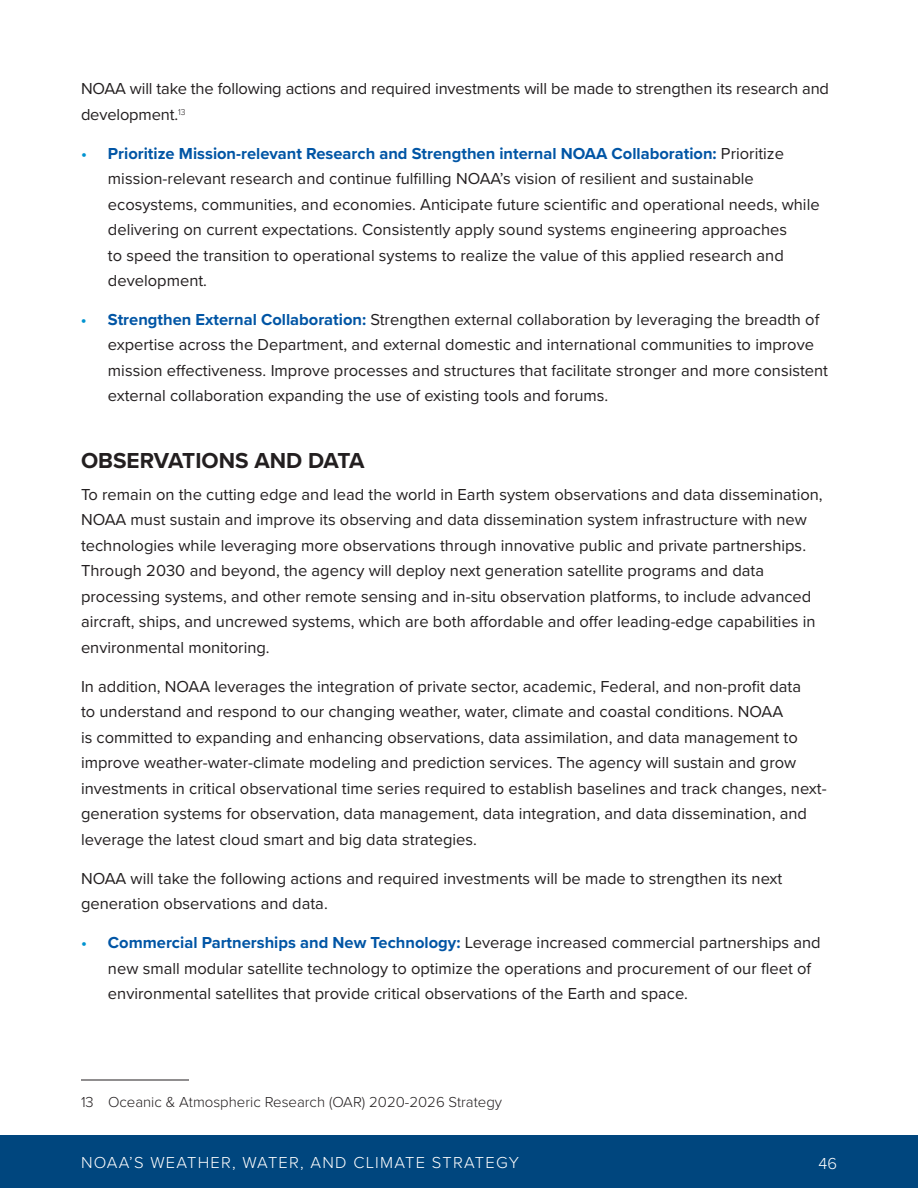
<style>
.page{position:relative;width:918px;height:1188px;background:#fff}
.page>*{position:absolute;margin:0;border:0;box-sizing:border-box;transform-origin:0 0}
.t1{font:700 22.5px "Proxima Nova";color:#231f20}
.t2{font:16.5px/25.5px "Proxima Nova";color:#231f20}
.t3{font:300 16.5px "Proxima Nova";letter-spacing:.075em;color:#fff}
.t4{font:300 15px "Proxima Nova";color:#231f20}
.s1{font-weight:600;color:#0093d0}
.s2{font-weight:700;color:#0155a5}
</style>
<div class="page">
<div style="left:0;top:1135px;width:918px;height:53px;background:#00467e"></div>
<hr style="left:81px;top:1080px;width:108px;height:1px;background:#231f20">
<p class="t2" style="left:81px;top:75px;width:750px">NOAA will take the following actions and required investments will be made to strengthen its research and development.<sup>13</sup></p>
<p class="t2" style="left:108px;top:140px;width:713px;text-indent:-27px"><span class="s1">•</span> <span class="s2">Prioritize Mission-relevant Research and Strengthen internal NOAA Collaboration:</span> Prioritize mission-relevant research and continue fulflling NOAA’s vision of resilient and sustainable ecosystems, communities, and economies. Anticipate future scientifc and operational needs, while delivering on current expectations. Consistently apply sound systems engineering approaches<br>to speed the transition to operational systems to realize the value of this applied research and development.</p>
<p class="t2" style="left:108px;top:306px;width:722px;text-indent:-27px"><span class="s1">•</span> <span class="s2">Strengthen External Collaboration:</span> Strengthen external collaboration by leveraging the breadth of expertise across the Department, and external domestic and international communities to improve mission efectiveness. Improve processes and structures that facilitate stronger and more consistent external collaboration expanding the use of existing tools and forums.</p>
<p class="t1" style="left:81px;top:443px;width:285px">OBSERVATIONS AND DATA</p>
<p class="t2" style="left:81px;top:481px;width:743px">To remain on the cutting edge and lead the world in Earth system observations and data dissemination, NOAA must sustain and improve its observing and data dissemination system infrastructure with new technologies while leveraging more observations through innovative public and private partnerships.<br>Through 2030 and beyond, the agency will deploy next generation satellite programs and data processing systems, and other remote sensing and in-situ observation platforms, to include advanced aircraft, ships, and uncrewed systems, which are both afordable and ofer leading-edge capabilities in environmental monitoring.</p>
<p class="t2" style="left:81px;top:673px;width:747px">In addition, NOAA leverages the integration of private sector, academic, Federal, and non-proft data<br>to understand and respond to our changing weather, water, climate and coastal conditions. NOAA<br>is committed to expanding and enhancing observations, data assimilation, and data management to improve weather-water-climate modeling and prediction services. The agency will sustain and grow investments in critical observational time series required to establish baselines and track changes, next&shy;generation systems for observation, data management, data integration, and data dissemination, and leverage the latest cloud smart and big data strategies.</p>
<p class="t2" style="left:81px;top:865px;width:703px">NOAA will take the following actions and required investments will be made to strengthen its next generation observations and data.</p>
<p class="t2" style="left:108px;top:929px;width:714px;text-indent:-27px"><span class="s1">•</span> <span class="s2">Commercial Partnerships and New Technology:</span> Leverage increased commercial partnerships and new small modular satellite technology to optimize the operations and procurement of our feet of environmental satellites that provide critical observations of the Earth and space.</p>
<p class="t4" style="left:81px;top:1091px;width:423px">13 Oceanic &amp; Atmospheric Research (OAR) 2020-2026 Strategy</p>
<p class="t3" style="left:81px;top:1150px;width:440px">NOAA’S WEATHER, WATER, AND CLIMATE STRATEGY</p>
<p class="t3" style="left:818px;top:1151px;width:20px">46</p>
</div>
